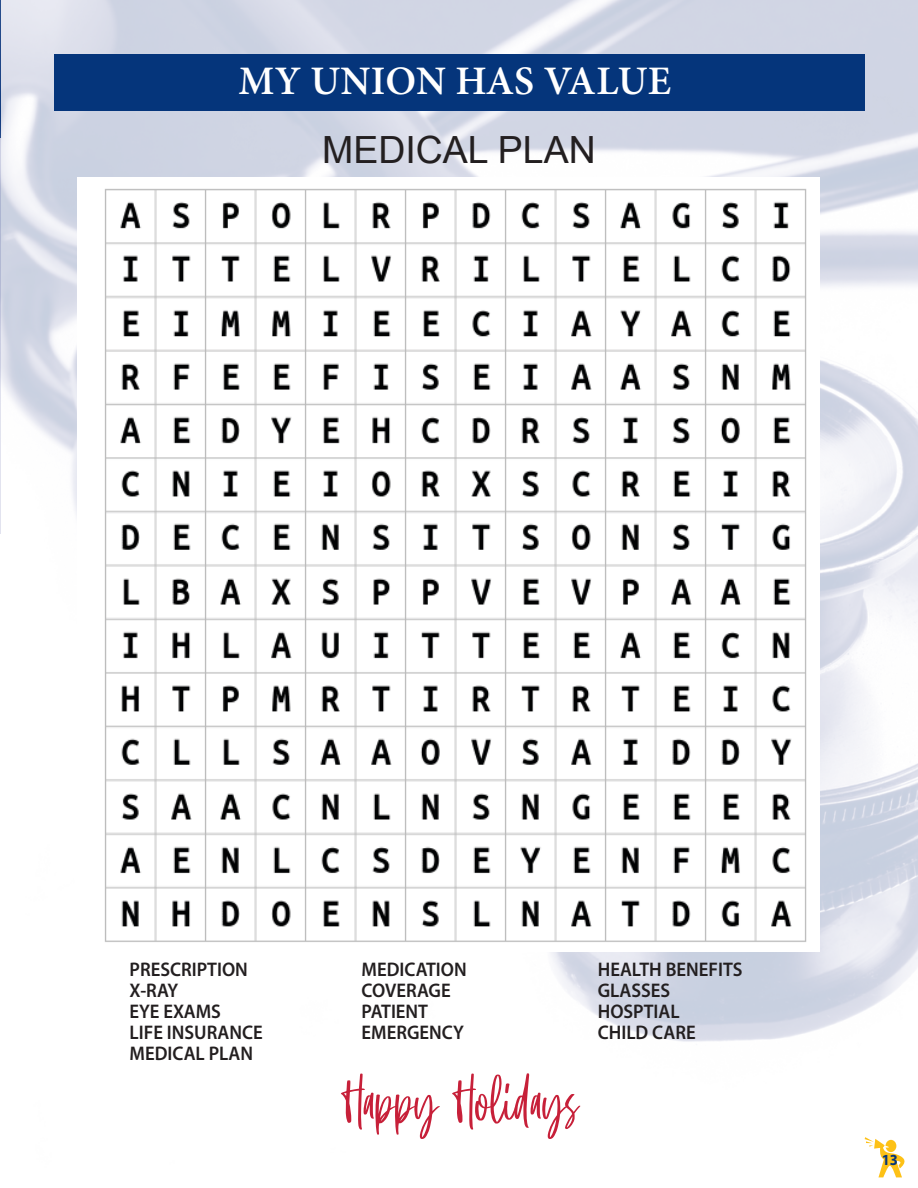
<style>
.page{position:relative;width:918px;height:1188px;background:#fff}
.page>*{position:absolute;margin:0;border:0;box-sizing:border-box;transform-origin:0 0}
.t1{font:67.5px "December Holidays";color:#c72039;scale:.95 1}
.t2{font:600 40.5px "Minion Pro";color:#fff}
.t3{font:37.5px "Arial";color:#231f20}
.t4{font:600 19.8px "Myriad Pro";color:#231f20;scale:.95 1}
.t5{font:700 15.45px "Myriad Pro";color:#05357b;scale:.95 1}
</style>
<div class="page">
<img style="left:0;top:0;width:918px;height:1178px">
<svg style="left:865px;top:1137px;width:42px;height:40px"></svg>
<div style="left:54px;top:54px;width:811px;height:56px;background:#05357b"></div>
<img style="left:78px;top:177px;width:741px;height:775px">
<p class="t2" style="left:238px;top:53px;width:434px">MY UNION HAS VALUE</p>
<p class="t3" style="left:322px;top:125px;width:275px">MEDICAL PLAN</p>
<p class="t4" style="left:130px;top:957px;width:126px">PRESCRIPTION</p>
<p class="t4" style="left:130px;top:978px;width:53px">X-RAY</p>
<p class="t4" style="left:130px;top:999px;width:98px">EYE EXAMS</p>
<p class="t4" style="left:130px;top:1020px;width:142px">LIFE INSURANCE</p>
<p class="t4" style="left:130px;top:1041px;width:132px">MEDICAL PLAN</p>
<p class="t4" style="left:362px;top:957px;width:112px">MEDICATION</p>
<p class="t4" style="left:362px;top:978px;width:95px">COVERAGE</p>
<p class="t4" style="left:362px;top:999px;width:72px">PATIENT</p>
<p class="t4" style="left:362px;top:1020px;width:109px">EMERGENCY</p>
<p class="t1" style="left:340px;top:1066px;width:254px">Happy Holidays</p>
<p class="t4" style="left:598px;top:957px;width:154px">HEALTH BENEFITS</p>
<p class="t4" style="left:598px;top:978px;width:78px">GLASSES</p>
<p class="t4" style="left:598px;top:999px;width:88px">HOSPTIAL</p>
<p class="t4" style="left:598px;top:1020px;width:105px">CHILD CARE</p>
<p class="t5" style="left:882px;top:1150px;width:19px">13</p>
</div>
